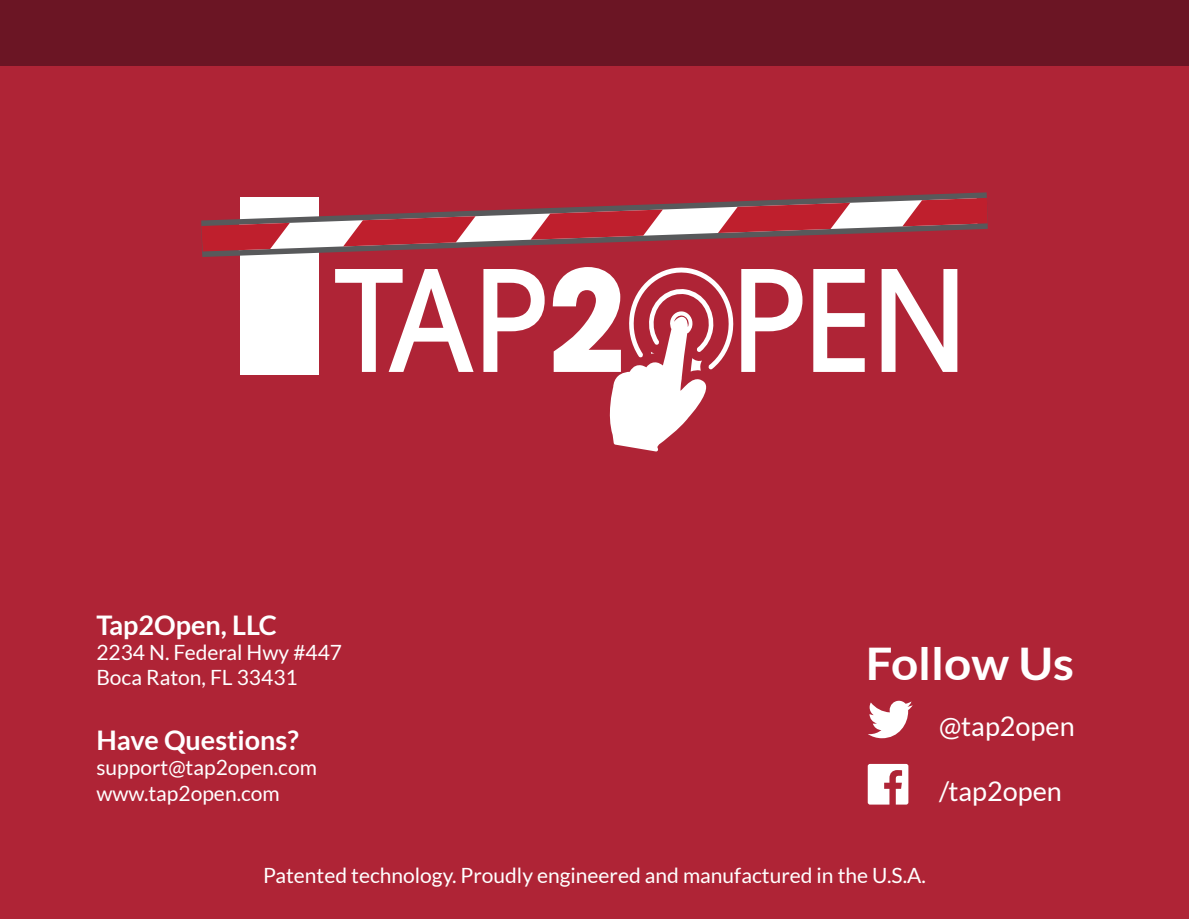
<style>
.page{position:relative;width:1189px;height:919px;background:#af2436}
.page>*{position:absolute;margin:0;border:0;box-sizing:border-box;transform-origin:0 0}
.t1{font:700 45px "Lato";color:#fff;scale:1.06 1}
.t2{font:700 27px "Lato";color:#fff}
.t3{font:27px "Lato";color:#fff}
.t4{font:21px/25.2px "Lato";color:#fff}
</style>
<div class="page">
<div style="left:0;top:0;width:1188px;height:66px;background:#6b1524"></div>
<div style="left:240px;top:198px;width:79px;height:177px;background:#fff"></div>
<svg style="left:335px;top:269px;width:138px;height:103px"></svg>
<svg style="left:483px;top:269px;width:62px;height:103px"></svg>
<svg style="left:813px;top:269px;width:52px;height:103px"></svg>
<svg style="left:881px;top:269px;width:76px;height:103px"></svg>
<svg style="left:553px;top:267px;width:249px;height:184px"></svg>
<svg style="left:202px;top:192px;width:786px;height:65px"></svg>
<svg style="left:201px;top:198px;width:786px;height:53px"></svg>
<svg style="left:868px;top:701px;width:45px;height:37px"></svg>
<svg style="left:868px;top:764px;width:40px;height:40px"></svg>
<p class="t2" style="left:96px;top:610px;width:182px">Tap2Open, LLC</p>
<p class="t4" style="left:96px;top:640px;width:247px">2234 N. Federal Hwy #447<br>Boca Raton, FL 33431</p>
<p class="t2" style="left:96px;top:725px;width:204px">Have Questions?</p>
<p class="t4" style="left:96px;top:755px;width:222px">support@tap2open.com www.tap2open.com</p>
<h1 class="t1" style="left:866px;top:638px;width:198px">Follow Us</h1>
<p class="t3" style="left:939px;top:711px;width:137px">@tap2open</p>
<p class="t3" style="left:939px;top:776px;width:124px">/tap2open</p>
<p class="t4" style="left:263px;top:862px;width:664px">Patented technology. Proudly engineered and manufactured in the U.S.A.</p>
</div>
